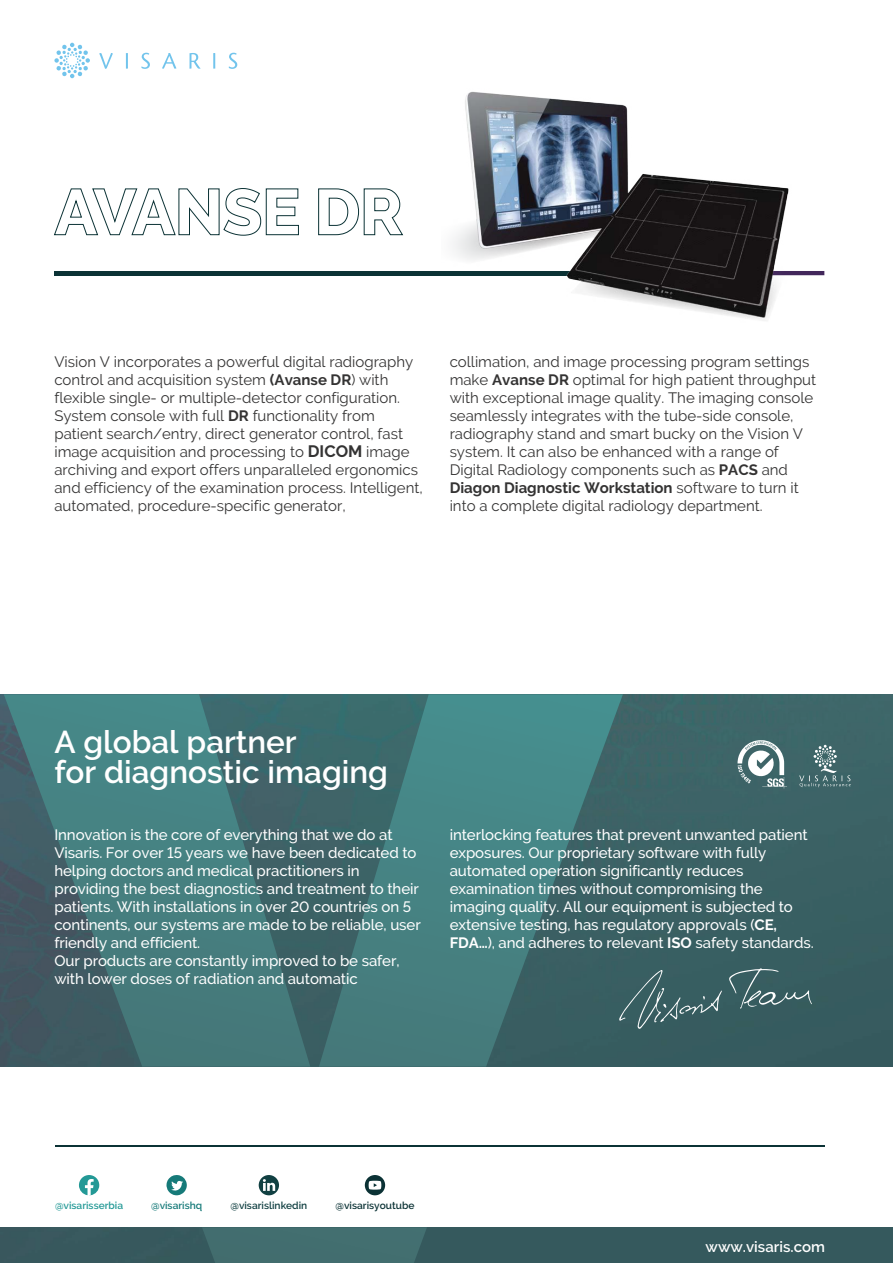
<style>
.page{position:relative;width:893px;height:1263px;background:#fff}
.page>*{position:absolute;margin:0;border:0;box-sizing:border-box;transform-origin:0 0}
.t1{font:600 31.5px/30px "Raleway";color:#fff}
.t2{font:15px/18px "Raleway";color:#343333}
.t3{font:500 15px/18px "Raleway";letter-spacing:-.005em;color:#fff}
.t4{font:600 15px "Raleway";color:#fff}
.t5{font:600 10.2px "Raleway";color:#114042}
.t6{font:600 10.2px "Raleway";color:#0b3235}
.t7{font:600 10.2px "Raleway";color:#239996}
.t8{font:600 10.2px "Raleway";color:#167a79}
.s1{font-weight:700}
.s2{font-weight:700;font-size:16.5px}
</style>
<div class="page">
<div style="left:0;top:1227px;width:893px;height:36px;background:#35595d"></div>
<div style="left:202px;top:1227px;width:225px;height:36px;background:#426e6f"></div>
<div style="left:0;top:694px;width:893px;height:372px;background:#3b6164"></div>
<svg style="left:4px;top:694px;width:619px;height:372px;background:#427476"></svg>
<svg style="left:79px;top:1175px;width:20px;height:20px"></svg>
<svg style="left:166px;top:1175px;width:21px;height:20px"></svg>
<svg style="left:259px;top:1175px;width:20px;height:20px"></svg>
<svg style="left:365px;top:1175px;width:20px;height:20px"></svg>
<svg style="left:54px;top:43px;width:36px;height:35px"></svg>
<svg style="left:99px;top:53px;width:14px;height:16px"></svg>
<svg style="left:126px;top:53px;width:2px;height:16px"></svg>
<svg style="left:141px;top:53px;width:9px;height:16px"></svg>
<svg style="left:162px;top:53px;width:14px;height:16px"></svg>
<svg style="left:189px;top:53px;width:12px;height:16px"></svg>
<svg style="left:213px;top:53px;width:2px;height:16px"></svg>
<svg style="left:229px;top:53px;width:8px;height:16px"></svg>
<svg style="left:54px;top:188px;width:245px;height:48px"></svg>
<svg style="left:318px;top:188px;width:85px;height:47px"></svg>
<svg style="left:619px;top:969px;width:103px;height:60px;background:#44686b"></svg>
<svg style="left:729px;top:968px;width:83px;height:41px;background:#4a6c6f"></svg>
<svg style="left:799px;top:745px;width:52px;height:42px;background:#547679"></svg>
<hr style="left:54px;top:271px;width:714px;height:4px;background:#0b3235">
<hr style="left:55px;top:1145px;width:770px;height:2px;background:#0b3235">
<hr style="left:746px;top:271px;width:78px;height:4px;background:#42275b">
<img style="left:441px;top:91px;width:371px;height:230px">
<svg style="left:737px;top:739px;width:50px;height:49px"></svg>
<p class="t2" style="left:54px;top:353px;width:370px">Vision V incorporates a powerful digital radiography control and acquisition system <span class="s1">(Avanse DR</span>) with flexible single- or multiple-detector configuration.<br>System console with full <span class="s1">DR</span> functionality from patient search/entry, direct generator control, fast image acquisition and processing to <span class="s2">DICOM</span> image archiving and export offers unparalleled ergonomics and efficiency of the examination process. Intelligent, automated, procedure-specific generator,</p>
<p class="t2" style="left:450px;top:353px;width:368px">collimation, and image processing program settings make <span class="s1">Avanse DR</span> optimal for high patient throughput with exceptional image quality. The imaging console seamlessly integrates with the tube-side console, radiography stand and smart bucky on the Vision V system. It can also be enhanced with a range of Digital Radiology components such as <span class="s1">PACS</span> and <span class="s1">Diagon Diagnostic Workstation</span> software to turn it into a complete digital radiology department.</p>
<h1 class="t1" style="left:54px;top:727px;width:335px">A global partner<br>for diagnostic imaging</h1>
<p class="t3" style="left:54px;top:825px;width:368px">Innovation is the core of everything that we do at Visaris. For over 15 years we have been dedicated to helping doctors and medical practitioners in providing the best diagnostics and treatment to their patients. With installations in over 20 countries on 5 continents, our systems are made to be reliable, user friendly and efficient.<br>Our products are constantly improved to be safer, with lower doses of radiation and automatic</p>
<p class="t3" style="left:450px;top:825px;width:366px">interlocking features that prevent unwanted patient exposures. Our proprietary software with fully automated operation significantly reduces examination times without compromising the imaging quality. All our equipment is subjected to extensive testing, has regulatory approvals (<span class="s1">CE, FDA…</span>), and adheres to relevant <span class="s1">ISO</span> safety standards.</p>
<p class="t7" style="left:55px;top:1200px;width:70px">@visarisserbia</p>
<p class="t8" style="left:151px;top:1200px;width:53px">@visarishq</p>
<p class="t5" style="left:230px;top:1200px;width:78px">@visarislinkedin</p>
<p class="t6" style="left:336px;top:1200px;width:80px">@visarisyoutube</p>
<p class="t4" style="left:706px;top:1238px;width:121px">www.visaris.com</p>
</div>
